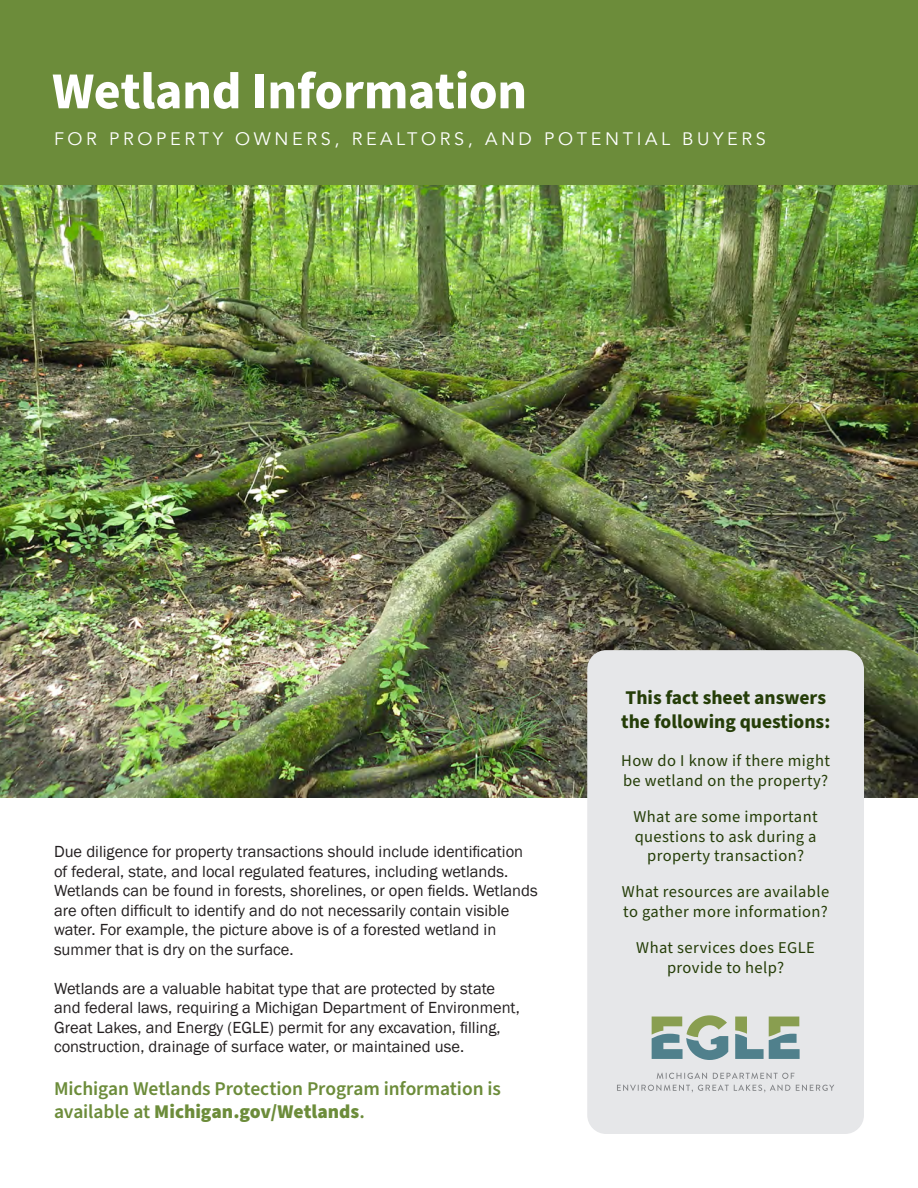
<style>
.page{position:relative;width:918px;height:1188px;background:#fff}
.page>*{position:absolute;margin:0;border:0;box-sizing:border-box;transform-origin:0 0}
.t1{font:700 51.9px "Source Sans Pro";letter-spacing:-.005em;color:#fff}
.t2{font:600 19.5px/23.4px "Source Sans Pro";letter-spacing:-.005em;color:#6c8c3a}
.t3{font:700 19.5px/23.4px "Source Sans Pro";color:#253d08}
.t4{font:18px "Avenir";letter-spacing:.2em;color:#fff}
.t5{font:16.5px/19.5px "Franklin Gothic";color:#231f20}
.t6{font:16.5px/19.8px "Source Sans Pro";letter-spacing:.025em;color:#253d08}
.s1{font-weight:900}
</style>
<div class="page">
<img style="left:0;top:184px;width:918px;height:614px">
<div style="left:0;top:0;width:918px;height:184px;background:#6c8c3a"></div>
<div style="left:587px;top:650px;width:277px;height:484px;background:#e6e7e9;border-radius:19px"></div>
<svg style="left:657px;top:1073px;width:50px;height:6px"></svg>
<svg style="left:713px;top:1073px;width:82px;height:6px"></svg>
<svg style="left:617px;top:1085px;width:173px;height:7px"></svg>
<svg style="left:796px;top:1085px;width:38px;height:6px"></svg>
<svg style="left:652px;top:1015px;width:148px;height:45px"></svg>
<p class="t1" style="left:52px;top:56px;width:477px">Wetland Information</p>
<p class="t4" style="left:54px;top:128px;width:713px">FOR PROPERTY OWNERS, REALTORS, AND POTENTIAL BUYERS</p>
<p class="t5" style="left:54px;top:842px;width:485px">Due diligence for property transactions should include identification of federal, state, and local regulated features, including wetlands.<br>Wetlands can be found in forests, shorelines, or open fields. Wetlands are often difficult to identify and do not necessarily contain visible water. For example, the picture above is of a forested wetland in summer that is dry on the surface.</p>
<p class="t5" style="left:54px;top:979px;width:467px">Wetlands are a valuable habitat type that are protected by state and federal laws, requiring a Michigan Department of Environment, Great Lakes, and Energy (EGLE) permit for any excavation, filling, construction, drainage of surface water, or maintained use.</p>
<p class="t2" style="left:54px;top:1078px;width:448px">Michigan Wetlands Protection Program information is available at <span class="s1">Michigan.gov/Wetlands</span>.</p>
<p class="t3" style="left:621px;top:687px;width:211px">This fact sheet answers the following questions:</p>
<p class="t6" style="left:621px;top:751px;width:210px">How do I know if there might be wetland on the property?</p>
<p class="t6" style="left:634px;top:807px;width:186px;text-align:center">What are some important questions to ask during a property transaction?</p>
<p class="t6" style="left:622px;top:883px;width:209px">What resources are available to gather more information?</p>
<p class="t6" style="left:636px;top:938px;width:180px;text-align:center">What services does EGLE provide to help?</p>
</div>
